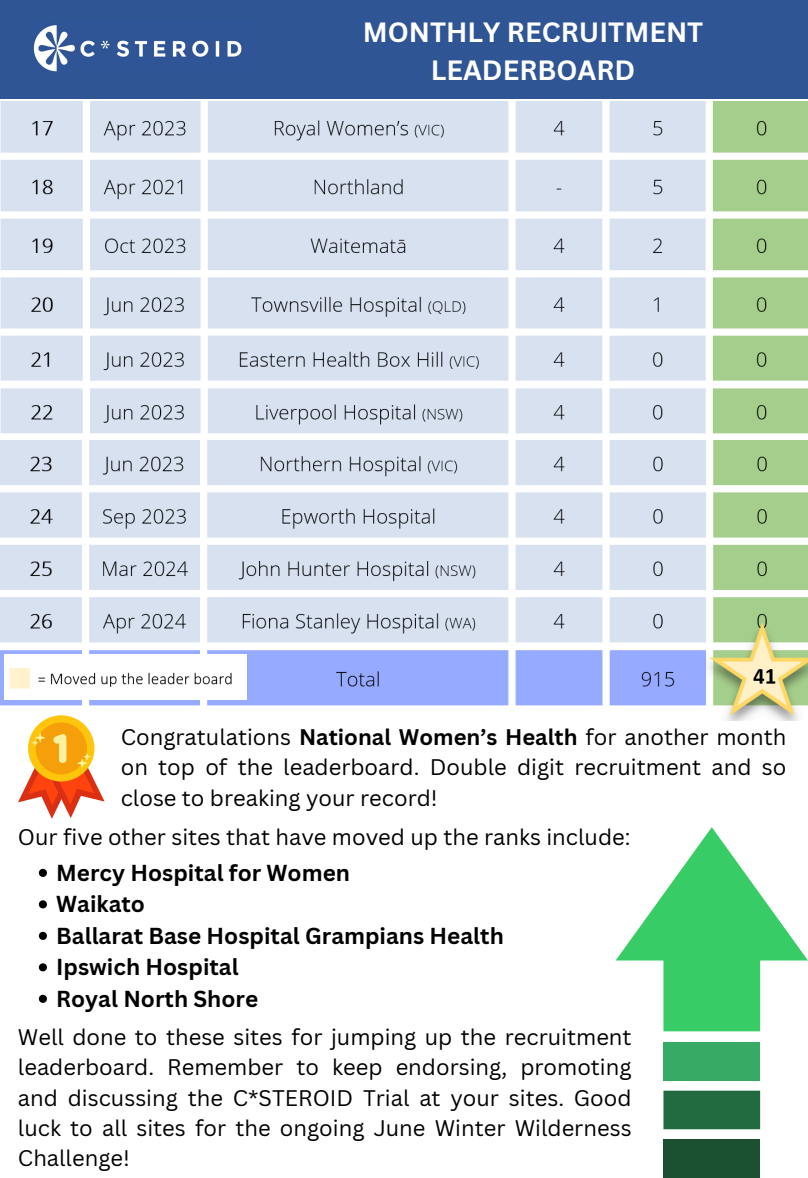
<style>
.page{position:relative;width:808px;height:1178px;background:#fff}
.page>*{position:absolute;margin:0;border:0;box-sizing:border-box;transform-origin:0 0}
.t1{font:700 27.15px/37.7px "Canva Sans";color:#fff;text-align:center}
.t2{font:700 22.5px "Canva Sans";color:#000}
.t3{font:22.05px/30.5px "Canva Sans";color:#000;text-align:justify}
.s1{font-weight:700}
</style>
<div class="page">
<div style="left:0;top:0;width:808px;height:98px;background:#2f5595"></div>
<img style="left:33px;top:25px;width:209px;height:47px">
<img style="left:0;top:101px;width:808px;height:619px">
<img style="left:4px;top:655px;width:242px;height:45px">
<div style="left:28px;top:715px;width:66px;height:66px;background:#ffc50d;border-radius:50%"></div>
<div style="left:36px;top:722px;width:51px;height:52px;background:#f59f0a;border-radius:50%"></div>
<svg style="left:18px;top:733px;width:87px;height:86px"></svg>
<svg style="left:615px;top:827px;width:193px;height:204px"></svg>
<div style="left:663px;top:1042px;width:97px;height:38px;background:#37aa65"></div>
<div style="left:663px;top:1091px;width:97px;height:38px;background:#226a3f"></div>
<div style="left:663px;top:1139px;width:97px;height:39px;background:#1a502f"></div>
<svg style="left:39px;top:869px;width:8px;height:8px"></svg>
<svg style="left:39px;top:900px;width:8px;height:8px"></svg>
<svg style="left:39px;top:932px;width:8px;height:8px"></svg>
<svg style="left:39px;top:963px;width:8px;height:8px"></svg>
<svg style="left:39px;top:995px;width:8px;height:8px"></svg>
<p class="t1" style="left:363px;top:13px;width:342px">MONTHLY RECRUITMENT<br>LEADERBOARD</p>
<p class="t3" style="left:121px;top:721px;width:667px">Congratulations <span class="s1">National Women’s Health</span> for another month on top of the leaderboard. Double digit recruitment and so close to breaking your record!</p>
<p class="t3" style="left:18px;top:821px;width:614px">Our five other sites that have moved up the ranks include:</p>
<p class="t2" style="left:56px;top:857px;width:295px">Mercy Hospital for Women</p>
<p class="t2" style="left:56px;top:888px;width:90px">Waikato</p>
<p class="t2" style="left:56px;top:920px;width:449px">Ballarat Base Hospital Grampians Health</p>
<p class="t2" style="left:56px;top:951px;width:184px">Ipswich Hospital</p>
<p class="t2" style="left:56px;top:983px;width:204px">Royal North Shore</p>
<p class="t3" style="left:18px;top:1021px;width:615px">Well done to these sites for jumping up the recruitment leaderboard. Remember to keep endorsing, promoting and discussing the C*STEROID Trial at your sites. Good luck to all sites for the ongoing June Winter Wilderness Challenge!</p>
</div>
